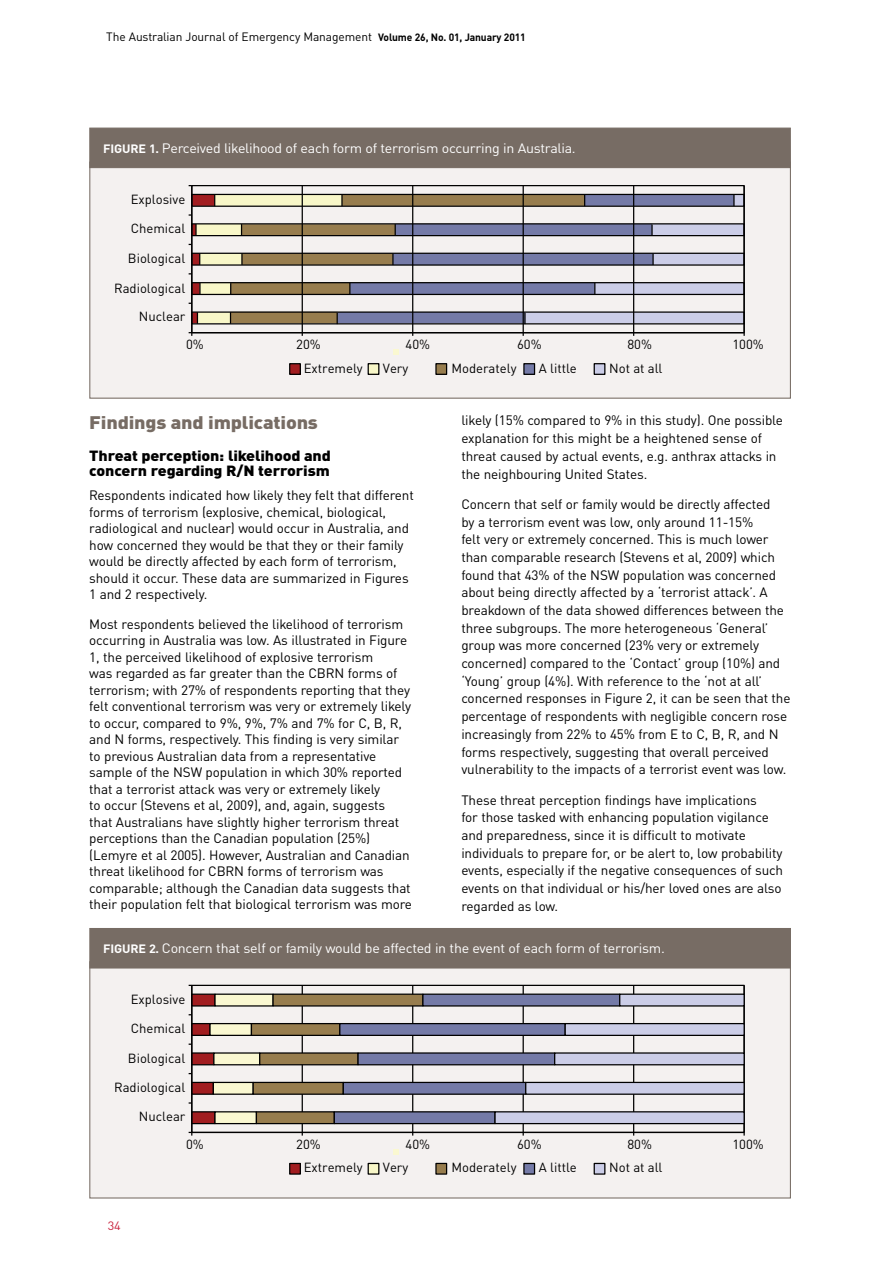
<style>
.page{position:relative;width:893px;height:1263px;background:#fff}
.page>*{position:absolute;margin:0;border:0;box-sizing:border-box;transform-origin:0 0}
.Grey_Sub_Heading{font:900 18px "DINOT";letter-spacing:-.01em;color:#776c64;scale:1.1 1}
.Black_Sub_Heading{font:900 14.7px/15.8px "DINOT";letter-spacing:-.01em;color:#000;scale:1.1 1}
.Body_Text{font:13.5px/17.7px "DINOT";letter-spacing:-.01em;color:#000}
.Figure_Description{font:13.5px "DINOT";letter-spacing:-.02em;color:#fff;scale:1.05 1}
.Image{font:13.05px/28.5px "DIN";color:#000;text-align:right}
.t1{font:12px "DINOT";letter-spacing:-.01em;color:#000}
.t2{font:12px "DINOT";color:#c9243f;scale:1.05 1}
.s1{font-weight:700;font-size:10.5px}
.s2{font-weight:700;font-size:12px}
</style>
<div class="page">
<div style="left:90px;top:962px;width:700px;height:236px;background:#f4f1f0"></div>
<hr style="left:302px;top:985px;width:1px;height:147px;background:#000">
<hr style="left:412px;top:985px;width:1px;height:147px;background:#000">
<hr style="left:523px;top:985px;width:1px;height:147px;background:#000">
<hr style="left:633px;top:985px;width:1px;height:147px;background:#000">
<div style="left:191px;top:985px;width:554px;height:148px;border:1px solid #000"></div>
<hr style="left:192px;top:1132px;width:552px;height:1px;background:#000">
<hr style="left:191px;top:985px;width:1px;height:147px;background:#000">
<svg style="left:189px;top:993px;width:555px;height:132px"></svg>
<svg style="left:393px;top:1149px;width:5px;height:6px"></svg>
<div style="left:290px;top:1163px;width:10px;height:11px;background:#a11d20"></div>
<div style="left:289px;top:1163px;width:12px;height:12px;border:1px solid #000"></div>
<div style="left:368px;top:1163px;width:11px;height:11px;background:#f8f7c8"></div>
<div style="left:368px;top:1163px;width:11px;height:12px;border:1px solid #000"></div>
<div style="left:436px;top:1163px;width:11px;height:11px;background:#977d4e"></div>
<div style="left:435px;top:1163px;width:12px;height:12px;border:1px solid #000"></div>
<div style="left:524px;top:1163px;width:10px;height:11px;background:#747aa7"></div>
<div style="left:523px;top:1163px;width:12px;height:12px;border:1px solid #000"></div>
<div style="left:594px;top:1163px;width:11px;height:11px;background:#cbcde7"></div>
<div style="left:594px;top:1163px;width:11px;height:12px;border:1px solid #000"></div>
<div style="left:90px;top:928px;width:700px;height:40px;background:#776c64"></div>
<div style="left:90px;top:162px;width:700px;height:236px;background:#f4f1f0"></div>
<hr style="left:302px;top:186px;width:1px;height:147px;background:#000">
<hr style="left:412px;top:186px;width:1px;height:147px;background:#000">
<hr style="left:523px;top:186px;width:1px;height:147px;background:#000">
<hr style="left:633px;top:186px;width:1px;height:147px;background:#000">
<div style="left:191px;top:185px;width:554px;height:148px;border:1px solid #000"></div>
<svg style="left:192px;top:193px;width:552px;height:132px"></svg>
<hr style="left:192px;top:332px;width:552px;height:1px;background:#000">
<hr style="left:191px;top:186px;width:1px;height:147px;background:#000">
<svg style="left:189px;top:194px;width:154px;height:130px"></svg>
<svg style="left:393px;top:349px;width:5px;height:6px"></svg>
<div style="left:290px;top:364px;width:10px;height:10px;background:#a11d20"></div>
<div style="left:289px;top:363px;width:12px;height:12px;border:1px solid #000"></div>
<div style="left:368px;top:364px;width:11px;height:10px;background:#f8f7c8"></div>
<div style="left:368px;top:363px;width:11px;height:12px;border:1px solid #000"></div>
<div style="left:436px;top:364px;width:11px;height:10px;background:#977d4e"></div>
<div style="left:435px;top:363px;width:12px;height:12px;border:1px solid #000"></div>
<div style="left:524px;top:364px;width:10px;height:10px;background:#747aa7"></div>
<div style="left:523px;top:363px;width:12px;height:12px;border:1px solid #000"></div>
<div style="left:594px;top:364px;width:11px;height:10px;background:#cbcde7"></div>
<div style="left:594px;top:363px;width:11px;height:12px;border:1px solid #000"></div>
<div style="left:90px;top:128px;width:700px;height:40px;background:#776c64"></div>
<p class="t1" style="left:106px;top:29px;width:421px">The Australian Journal of Emergency Management <span class="s1">Volume 26, No. 01, January 2011</span></p>
<p class="Figure_Description" style="left:103px;top:140px;width:452px"><span class="s2">FIGURE 1.</span> Perceived likelihood of each form of terrorism occurring in Australia.</p>
<p class="Image" style="left:131px;top:185px;width:56px">Explosive</p>
<p class="Image" style="left:131px;top:214px;width:56px">Chemical</p>
<p class="Image" style="left:128px;top:244px;width:59px">Biological</p>
<p class="Image" style="left:114px;top:273px;width:73px">Radiological<br>Nuclear</p>
<p class="Image" style="left:186px;top:330px;width:19px">0%</p>
<p class="Image" style="left:296px;top:330px;width:26px">20%</p>
<p class="Image" style="left:405px;top:330px;width:26px">40%</p>
<p class="Image" style="left:517px;top:330px;width:26px">60%</p>
<p class="Image" style="left:627px;top:330px;width:26px">80%</p>
<p class="Image" style="left:732px;top:330px;width:33px">100%</p>
<p class="Image" style="left:304px;top:353px;width:61px">Extremely</p>
<p class="Image" style="left:383px;top:353px;width:27px">Very</p>
<p class="Image" style="left:451px;top:353px;width:67px">Moderately</p>
<p class="Image" style="left:539px;top:353px;width:40px">A little</p>
<p class="Image" style="left:609px;top:353px;width:55px">Not at all</p>
<p class="Grey_Sub_Heading" style="left:89px;top:410px;width:209px">Findings and implications</p>
<p class="Black_Sub_Heading" style="left:89px;top:447px;width:221px">Threat perception: likelihood and concern regarding R/N terrorism</p>
<p class="Body_Text" style="left:89px;top:487px;width:326px;line-height:16.5px">Respondents indicated how likely they felt that different forms of terrorism (explosive, chemical, biological, radiological and nuclear) would occur in Australia, and how concerned they would be that they or their family would be directly affected by each form of terrorism, should it occur. These data are summarized in Figures 1 and 2 respectively.</p>
<p class="Body_Text" style="left:89px;top:615px;width:324px;line-height:16.5px">Most respondents believed the likelihood of terrorism occurring in Australia was low. As illustrated in Figure 1, the perceived likelihood of explosive terrorism<br>was regarded as far greater than the CBRN forms of terrorism; with 27% of respondents reporting that they felt conventional terrorism was very or extremely likely to occur, compared to 9%, 9%, 7% and 7% for C, B, R, and N forms, respectively. This finding is very similar to previous Australian data from a representative sample of the NSW population in which 30% reported that a terrorist attack was very or extremely likely<br>to occur (Stevens et al, 2009), and, again, suggests<br>that Australians have slightly higher terrorism threat perceptions than the Canadian population (25%) (Lemyre et al 2005). However, Australian and Canadian threat likelihood for CBRN forms of terrorism was comparable; although the Canadian data suggests that their population felt that biological terrorism was more</p>
<p class="Body_Text" style="left:461px;top:411px;width:323px">likely (15% compared to 9% in this study). One possible explanation for this might be a heightened sense of threat caused by actual events, e.g. anthrax attacks in the neighbouring United States.</p>
<p class="Body_Text" style="left:461px;top:495px;width:331px">Concern that self or family would be directly affected<br>by a terrorism event was low, only around 11-15%<br>felt very or extremely concerned. This is much lower than comparable research (Stevens et al, 2009) which found that 43% of the NSW population was concerned about being directly affected by a ‘terrorist attack’. A breakdown of the data showed differences between the three subgroups. The more heterogeneous ‘General’ group was more concerned (23% very or extremely concerned) compared to the ‘Contact’ group (10%) and ‘Young’ group (4%). With reference to the ‘not at all’ concerned responses in Figure 2, it can be seen that the percentage of respondents with negligible concern rose increasingly from 22% to 45% from E to C, B, R, and N forms respectively, suggesting that overall perceived vulnerability to the impacts of a terrorist event was low.</p>
<p class="Body_Text" style="left:461px;top:791px;width:323px">These threat perception findings have implications<br>for those tasked with enhancing population vigilance and preparedness, since it is difficult to motivate individuals to prepare for, or be alert to, low probability events, especially if the negative consequences of such events on that individual or his/her loved ones are also regarded as low.</p>
<p class="Figure_Description" style="left:103px;top:940px;width:536px"><span class="s2">FIGURE 2.</span> Concern that self or family would be affected in the event of each form of terrorism.</p>
<p class="Image" style="left:131px;top:985px;width:56px">Explosive</p>
<p class="Image" style="left:131px;top:1014px;width:56px">Chemical</p>
<p class="Image" style="left:128px;top:1043px;width:59px">Biological</p>
<p class="Image" style="left:114px;top:1073px;width:73px">Radiological<br>Nuclear</p>
<p class="t2" style="left:108px;top:1218px;width:14px">34</p>
<p class="Image" style="left:186px;top:1130px;width:19px">0%</p>
<p class="Image" style="left:296px;top:1130px;width:26px">20%</p>
<p class="Image" style="left:405px;top:1130px;width:26px">40%</p>
<p class="Image" style="left:517px;top:1130px;width:26px">60%</p>
<p class="Image" style="left:627px;top:1130px;width:26px">80%</p>
<p class="Image" style="left:732px;top:1130px;width:33px">100%</p>
<p class="Image" style="left:304px;top:1153px;width:61px">Extremely</p>
<p class="Image" style="left:383px;top:1153px;width:27px">Very</p>
<p class="Image" style="left:451px;top:1153px;width:67px">Moderately</p>
<p class="Image" style="left:539px;top:1153px;width:40px">A little</p>
<p class="Image" style="left:609px;top:1153px;width:55px">Not at all</p>
</div>
